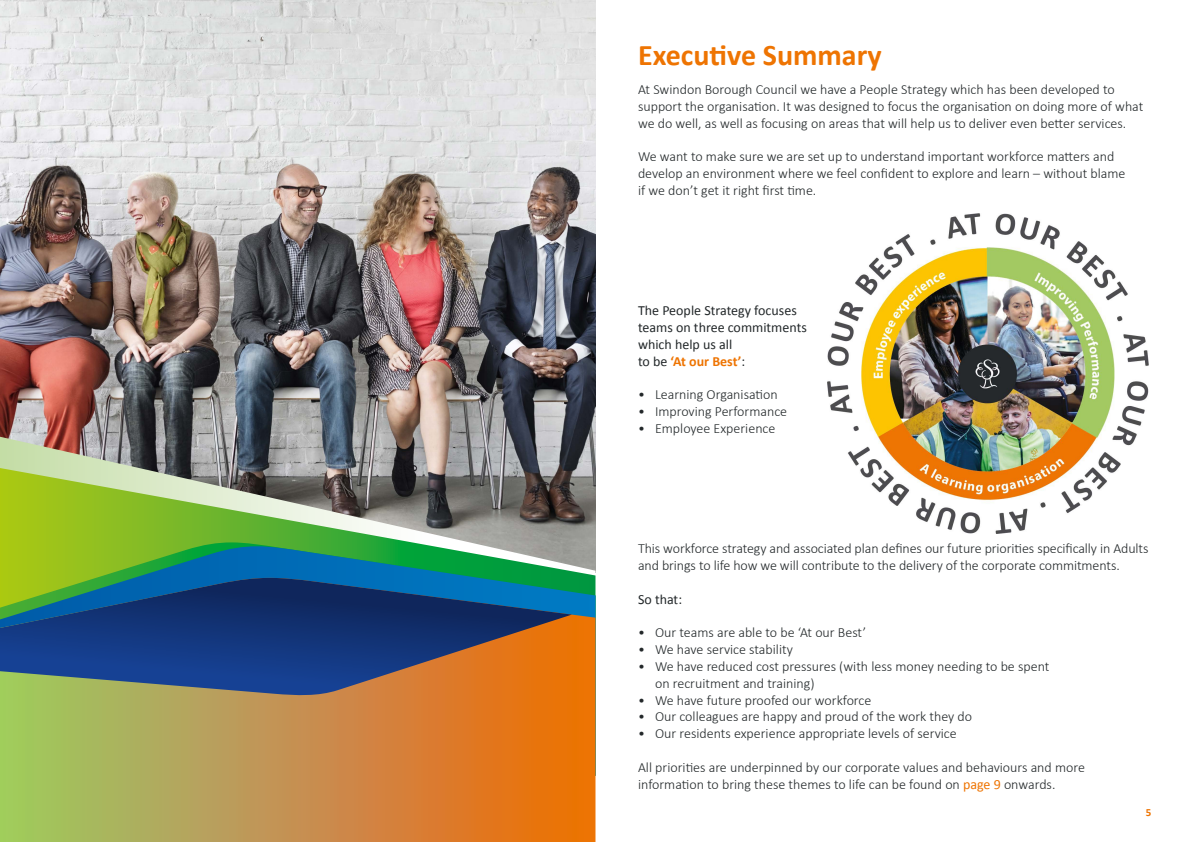
<style>
.page{position:relative;width:1191px;height:842px;background:#fff}
.page>*{position:absolute;margin:0;border:0;box-sizing:border-box;transform-origin:0 0}
.t1{font:700 30px "Calibri";color:#ee7402}
.t2{font:300 14px/16.8px "Calibri";color:#23282a}
.t3{font:14px/16.8px "Calibri";color:#23282a}
.t4{font:700 11px "Calibri";color:#ee7402}
.s1{font-weight:700;color:#ee7402}
.s2{font-weight:400;color:#ee7402}
</style>
<div class="page">
<img style="left:0;top:0;width:595px;height:437px">
<svg style="left:0;top:437px;width:595px;height:31px;background:#8c8d8a"></svg>
<svg style="left:0;top:468px;width:595px;height:74px;background:#889c62"></svg>
<svg style="left:0;top:546px;width:595px;height:32px;background:#429d6b"></svg>
<svg style="left:0;top:578px;width:595px;height:264px;background:#c49442"></svg>
<svg style="left:0;top:578px;width:572px;height:118px;background:#3c536c"></svg>
<img style="left:828px;top:213px;width:320px;height:320px">
<p class="t1" style="left:638px;top:36px;width:245px">Executive Summary</p>
<p class="t2" style="left:638px;top:81px;width:507px">At Swindon Borough Council we have a People Strategy which has been developed to support the organisation. It was designed to focus the organisation on doing more of what we do well, as well as focusing on areas that will help us to deliver even better services.</p>
<p class="t2" style="left:638px;top:148px;width:489px">We want to make sure we are set up to understand important workforce matters and develop an environment where we feel confident to explore and learn – without blame if we don’t get it right first time.</p>
<p class="t3" style="left:638px;top:302px;width:170px">The People Strategy focuses teams on three commitments which help us all<br>to be <span class="s1">‘At our Best’</span>:</p>
<p class="t2" style="left:638px;top:386px;width:141px">• Learning Organisation</p>
<p class="t2" style="left:638px;top:403px;width:151px">• Improving Performance</p>
<p class="t2" style="left:638px;top:420px;width:139px">• Employee Experience</p>
<p class="t2" style="left:638px;top:540px;width:512px">This workforce strategy and associated plan defines our future priorities specifically in Adults and brings to life how we will contribute to the delivery of the corporate commitments.</p>
<p class="t3" style="left:638px;top:591px;width:46px">So that:</p>
<p class="t2" style="left:638px;top:624px;width:230px">• Our teams are able to be ‘At our Best’</p>
<p class="t2" style="left:638px;top:641px;width:156px">• We have service stability</p>
<p class="t2" style="left:655px;top:658px;width:396px;text-indent:-17px">• We have reduced cost pressures (with less money needing to be spent on recruitment and training)</p>
<p class="t2" style="left:638px;top:691px;width:235px">• We have future proofed our workforce</p>
<p class="t2" style="left:638px;top:708px;width:336px">• Our colleagues are happy and proud of the work they do</p>
<p class="t2" style="left:638px;top:725px;width:320px">• Our residents experience appropriate levels of service</p>
<p class="t2" style="left:638px;top:759px;width:448px">All priorities are underpinned by our corporate values and behaviours and more information to bring these themes to life can be found on <span class="s2">page 9</span> onwards.</p>
<p class="t4" style="left:1145px;top:805px;width:7px">5</p>
</div>
